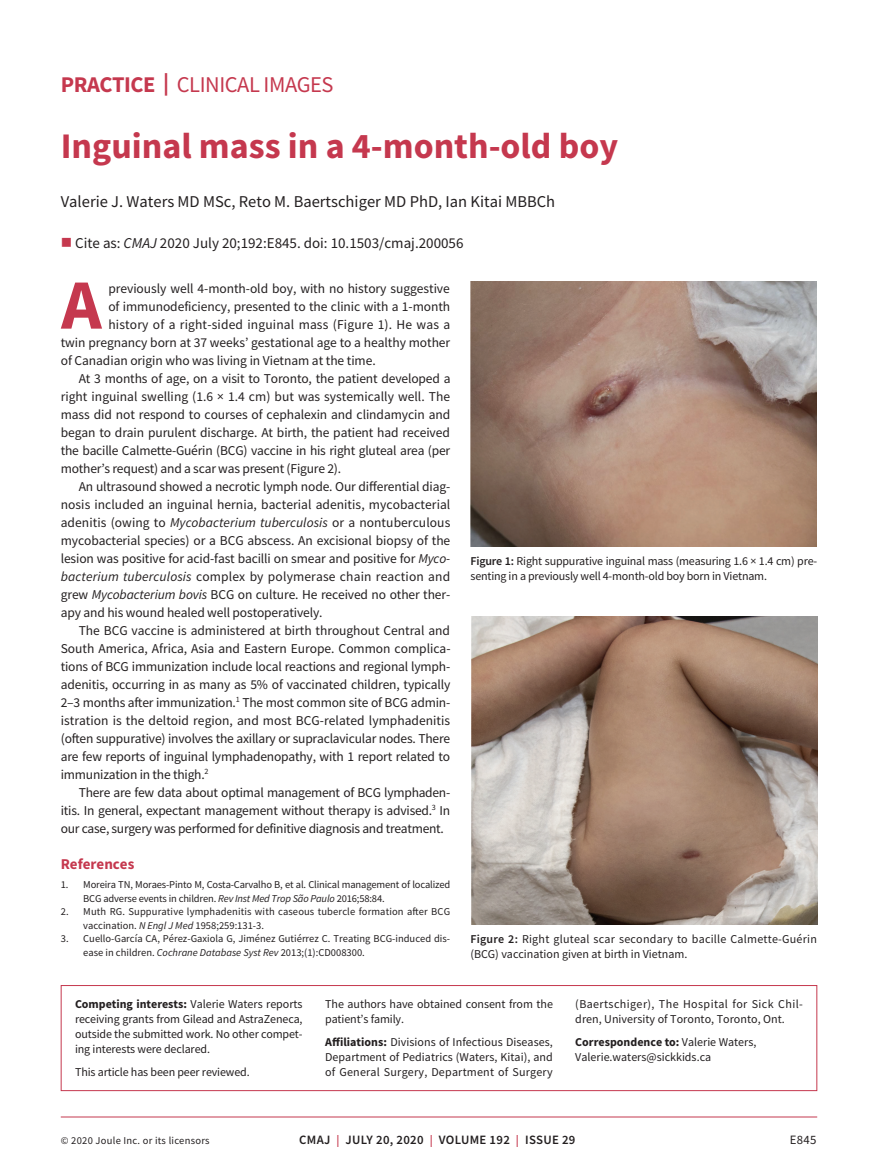
<style>
.page{position:relative;width:878px;height:1175px;background:#fff}
.page>*{position:absolute;margin:0;border:0;box-sizing:border-box;transform-origin:0 0}
.t1{font:700 70.65px "Source Sans Pro";color:#c5384e}
.t2{font:700 36px "Source Sans Pro";color:#c5384e}
.t3{font:22.5px "Source Sans Pro";letter-spacing:-.02em;color:#c5384e}
.t4{font:16.5px "Source Sans Pro";color:#231f20}
.t5{font:15px "Source Sans Pro";color:#231f20}
.t6{font:700 15px "Source Sans Pro";color:#c5384e}
.t7{font:13.5px "Source Sans Pro";letter-spacing:-.01em;color:#231f20}
.t8{font:13.5px "Source Sans Pro";letter-spacing:.01em;color:#231f20}
.t9{font:600 12.75px "Source Sans Pro";letter-spacing:.025em;color:#231f20}
.t10{font:12.75px "Source Sans Pro";color:#231f20}
.t11{font:12px/15px "Source Sans Pro";color:#231f20}
.t12{font:12px/15px "Source Sans Pro";letter-spacing:.02em;color:#231f20}
.t13{font:12px/15px "Source Sans Pro";letter-spacing:.035em;color:#231f20}
.t14{font:10.5px/13.5px "Source Sans Pro";color:#231f20}
.t15{font:10.5px "Source Sans Pro";letter-spacing:.025em;color:#231f20}
.s1{font-weight:700}
.s2{color:#c5384e}
.s3{font-style:italic}
.s4{font-weight:600}
.s5{font-size:12px;color:#c5384e}
</style>
<div class="page">
<hr style="left:61px;top:1116px;width:756px;height:1px;background:#c5384e">
<img style="left:471px;top:281px;width:345px;height:266px">
<img style="left:471px;top:617px;width:346px;height:307px">
<div style="left:61px;top:985px;width:756px;height:106px;border:1px solid #c5384e"></div>
<h3 class="t3" style="left:61px;top:70px;width:274px"><span class="s1">PRACTICE |</span> CLINICAL IMAGES</h3>
<h2 class="t2" style="left:61px;top:121px;width:559px">Inguinal mass in a 4-month-old boy</h2>
<p class="t4" style="left:61px;top:191px;width:496px">Valerie J. Waters MD MSc, Reto M. Baertschiger MD PhD, Ian Kitai MBBCh</p>
<p class="t5" style="left:61px;top:233px;width:404px"><span class="s2">■</span> Cite as: <span class="s3">CMAJ</span> 2020 July 20;192:E845. doi: 10.1503/cmaj.200056</p>
<h1 class="t1" style="left:61px;top:257px;width:42px">A</h1>
<p class="t7" style="left:108px;top:279px;width:343px">previously well 4-month-old boy, with no history suggestive</p>
<p class="t7" style="left:108px;top:297px;width:343px">of immunodeficiency, presented to the clinic with a 1-month</p>
<p class="t8" style="left:108px;top:315px;width:343px">history of a right-sided inguinal mass (Figure 1). He was a</p>
<p class="t7" style="left:61px;top:333px;width:391px">twin pregnancy born at 37 weeks’ gestational age to a healthy mother</p>
<p class="t7" style="left:61px;top:351px;width:316px">of Canadian origin who was living in Vietnam at the time.</p>
<p class="t7" style="left:79px;top:369px;width:373px">At 3 months of age, on a visit to Toronto, the patient developed a</p>
<p class="t7" style="left:61px;top:387px;width:391px">right inguinal swelling (1.6 × 1.4 cm) but was systemically well. The</p>
<p class="t7" style="left:61px;top:405px;width:391px">mass did not respond to courses of cephalexin and clindamycin and</p>
<p class="t7" style="left:61px;top:423px;width:390px">began to drain purulent discharge. At birth, the patient had received</p>
<p class="t7" style="left:61px;top:441px;width:391px">the bacille Calmette-Guérin (BCG) vaccine in his right gluteal area (per</p>
<p class="t7" style="left:61px;top:459px;width:282px">mother’s request) and a scar was present (Figure 2).</p>
<p class="t7" style="left:79px;top:477px;width:373px">An ultrasound showed a necrotic lymph node. Our differential diag-</p>
<p class="t7" style="left:61px;top:495px;width:391px">nosis included an inguinal hernia, bacterial adenitis, mycobacterial</p>
<p class="t7" style="left:61px;top:513px;width:391px">adenitis (owing to <span class="s3">Mycobacterium tuberculosis</span> or a nontuberculous</p>
<p class="t7" style="left:61px;top:531px;width:391px">mycobacterial species) or a BCG abscess. An excisional biopsy of the</p>
<p class="t7" style="left:61px;top:549px;width:391px">lesion was positive for acid-fast bacilli on smear and positive for <span class="s3">Myco-</span></p>
<p class="t8" style="left:61px;top:567px;width:391px"><span class="s3">bacterium tuberculosis</span> complex by polymerase chain reaction and</p>
<p class="t7" style="left:61px;top:585px;width:391px">grew <span class="s3">Mycobacterium bovis</span> BCG on culture. He received no other ther-</p>
<p class="t7" style="left:61px;top:603px;width:263px">apy and his wound healed well postoperatively.</p>
<p class="t7" style="left:79px;top:621px;width:372px">The BCG vaccine is administered at birth throughout Central and</p>
<p class="t7" style="left:61px;top:639px;width:391px">South America, Africa, Asia and Eastern Europe. Common complica-</p>
<p class="t7" style="left:61px;top:657px;width:391px">tions of BCG immunization include local reactions and regional lymph-</p>
<p class="t7" style="left:61px;top:675px;width:391px">adenitis, occurring in as many as 5% of vaccinated children, typically</p>
<p class="t7" style="left:61px;top:693px;width:391px">2–3 months after immunization.<sup>1</sup> The most common site of BCG admin-</p>
<p class="t7" style="left:61px;top:711px;width:391px">istration is the deltoid region, and most BCG-related lymphadenitis</p>
<p class="t7" style="left:61px;top:729px;width:391px">(often suppurative) involves the axillary or supraclavicular nodes. There</p>
<p class="t7" style="left:61px;top:747px;width:391px">are few reports of inguinal lymphadenopathy, with 1 report related to</p>
<p class="t7" style="left:61px;top:765px;width:149px">immunization in the thigh.<sup>2</sup></p>
<p class="t7" style="left:79px;top:783px;width:372px">There are few data about optimal management of BCG lymphaden-</p>
<p class="t7" style="left:61px;top:801px;width:391px">itis. In general, expectant management without therapy is advised.<sup>3</sup> In</p>
<p class="t7" style="left:61px;top:819px;width:384px">our case, surgery was performed for definitive diagnosis and treatment.</p>
<p class="t6" style="left:61px;top:853px;width:75px">References</p>
<p class="t14" style="left:83px;top:878px;width:368px;text-indent:-23px">1. Moreira TN, Moraes-Pinto M, Costa-Carvalho B, et al. Clinical management of localized<br>BCG adverse events in children. <span class="s3">Rev Inst Med Trop São Paulo</span> 2016;58:84.</p>
<p class="t14" style="left:83px;top:905px;width:368px;text-indent:-23px">2. Muth RG. Suppurative lymphadenitis with caseous tubercle formation after BCG vaccination. <span class="s3">N Engl J Med</span> 1958;259:131-3.</p>
<p class="t14" style="left:83px;top:932px;width:368px;text-indent:-23px">3. Cuello-García CA, Pérez-Gaxiola G, Jiménez Gutiérrez C. Treating BCG-induced dis&shy;ease in children. <span class="s3">Cochrane Database Syst Rev</span> 2013;(1):CD008300.</p>
<p class="t11" style="left:470px;top:554px;width:348px"><span class="s4">Figure 1:</span> Right suppurative inguinal mass (measuring 1.6 × 1.4 cm) pre&shy;senting in a previously well 4-month-old boy born in Vietnam.</p>
<p class="t12" style="left:470px;top:931px;width:348px"><span class="s4">Figure 2:</span> Right gluteal scar secondary to bacille Calmette-Guérin (BCG) vaccination given at birth in Vietnam.</p>
<p class="t11" style="left:75px;top:996px;width:229px;text-align:justify"><span class="s1">Competing interests:</span> Valerie Waters reports receiving grants from Gilead and AstraZeneca, outside the submitted work. No other compet&shy;ing interests were declared.</p>
<p class="t11" style="left:75px;top:1064px;width:176px">This article has been peer reviewed.</p>
<p class="t11" style="left:325px;top:996px;width:229px">The authors have obtained consent from the patient’s family.</p>
<p class="t11" style="left:325px;top:1034px;width:229px;text-align:justify"><span class="s1">Affiliations:</span> Divisions of Infectious Diseases, Department of Pediatrics (Waters, Kitai), and of General Surgery, Department of Surgery</p>
<p class="t13" style="left:575px;top:996px;width:229px">(Baertschiger), The Hospital for Sick Chil&shy;dren, University of Toronto, Toronto, Ont.</p>
<p class="t11" style="left:575px;top:1034px;width:182px"><span class="s1">Correspondence to:</span> Valerie Waters,<br>Valerie.waters@sickkids.ca</p>
<p class="t15" style="left:61px;top:1134px;width:150px">© 2020 Joule Inc. or its licensors</p>
<p class="t9" style="left:299px;top:1131px;width:278px">CMAJ <span class="s5">|</span> JULY 20, 2020 <span class="s5">|</span> VOLUME 192 <span class="s5">|</span> ISSUE 29</p>
<p class="t10" style="left:789px;top:1132px;width:28px">E845</p>
</div>
